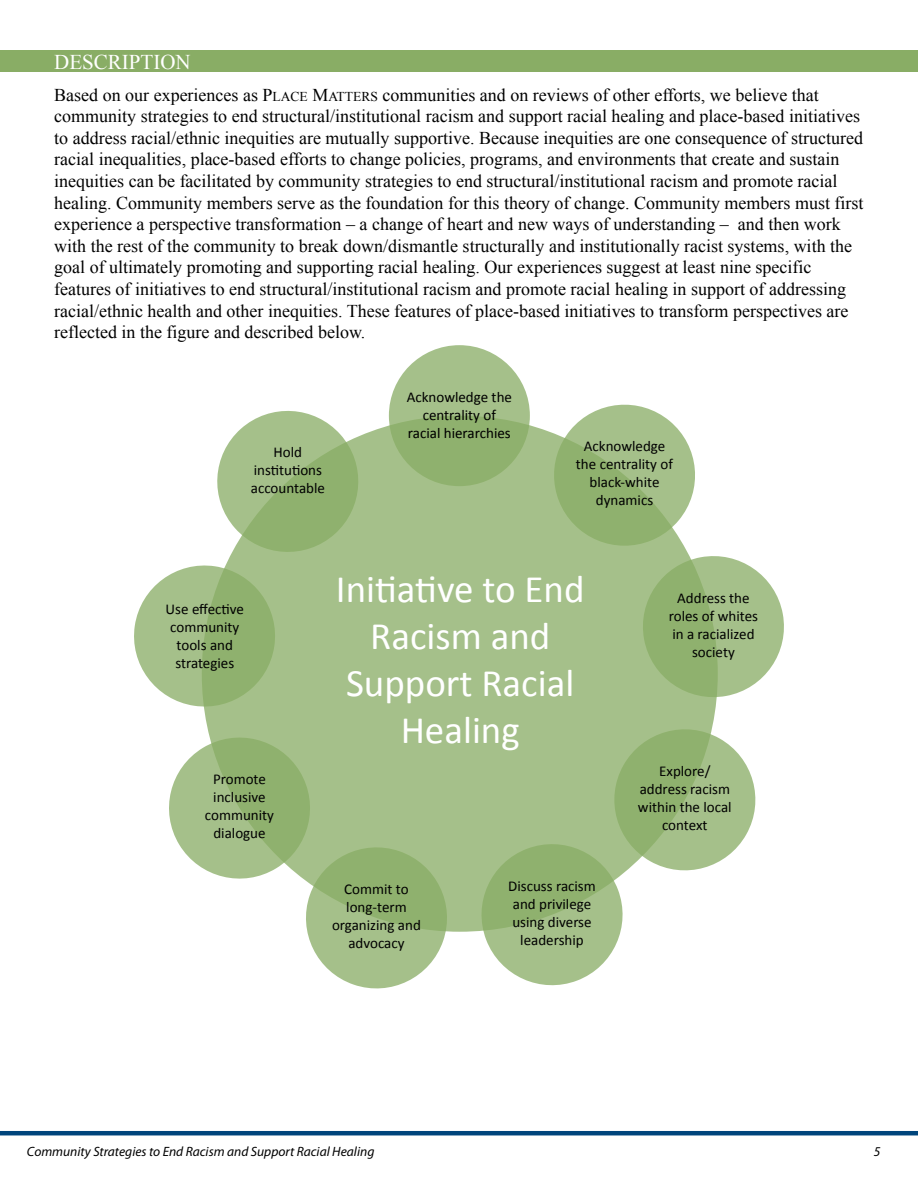
<style>
.page{position:relative;width:918px;height:1188px;background:#fff}
.page>*{position:absolute;margin:0;border:0;box-sizing:border-box;transform-origin:0 0}
.t1{font:39px/46.8px "Calibri";color:#fff;text-align:center}
.t2{font:21px "Times New Roman";color:#fff}
.t3{font:18px/21.6px "Times New Roman";color:#000}
.t4{font:15px/18px "Calibri";color:#000;text-align:center}
.t5{font:italic 13.5px "Myriad Pro";color:#000}
.s1{font-size:13.5px}
</style>
<div class="page">
<div style="left:0;top:50px;width:918px;height:22px;background:#89ad65"></div>
<hr style="left:0;top:1131px;width:918px;height:4px;background:#00457c">
<div style="left:202px;top:416px;width:516px;height:516px;background:#a5c08a;border-radius:50%"></div>
<div style="left:389px;top:345px;width:141px;height:141px;background:linear-gradient(to bottom,#acc593,#8aad67);border-radius:50%"></div>
<svg style="left:554px;top:405px;width:141px;height:141px"></svg>
<svg style="left:643px;top:556px;width:141px;height:141px"></svg>
<svg style="left:482px;top:729px;width:273px;height:256px"></svg>
<svg style="left:169px;top:738px;width:278px;height:250px"></svg>
<svg style="left:134px;top:566px;width:141px;height:141px"></svg>
<svg style="left:217px;top:411px;width:141px;height:141px"></svg>
<p class="t2" style="left:54px;top:47px;width:138px">DESCRIPTION</p>
<p class="t3" style="left:54px;top:84px;width:811px">Based on our experiences as P<span class="s1">LACE</span> M<span class="s1">ATTERS</span> communities and on reviews of other efforts, we believe that community strategies to end structural/institutional racism and support racial healing and place-based initiatives to address racial/ethnic inequities are mutually supportive. Because inequities are one consequence of structured racial inequalities, place-based efforts to change policies, programs, and environments that create and sustain inequities can be facilitated by community strategies to end structural/institutional racism and promote racial healing. Community members serve as the foundation for this theory of change. Community members must first experience a perspective transformation – a change of heart and new ways of understanding – and then work with the rest of the community to break down/dismantle structurally and institutionally racist systems, with the goal of ultimately promoting and supporting racial healing. Our experiences suggest at least nine specific features of initiatives to end structural/institutional racism and promote racial healing in support of addressing racial/ethnic health and other inequities. These features of place-based initiatives to transform perspectives are reflected in the figure and described below.</p>
<p class="t4" style="left:251px;top:444px;width:76px">Hold institutions accountable</p>
<p class="t4" style="left:407px;top:388px;width:107px">Acknowledge the centrality of racial hierarchies</p>
<p class="t4" style="left:576px;top:438px;width:98px">Acknowledge the centrality of black-white dynamics</p>
<p class="t4" style="left:166px;top:600px;width:80px">Use effective community tools and strategies</p>
<p class="t4" style="left:205px;top:770px;width:71px">Promote inclusive community dialogue</p>
<h1 class="t1" style="left:336px;top:566px;width:250px">Initiative to End<br>Racism and<br>Support Racial<br>Healing</h1>
<p class="t4" style="left:332px;top:880px;width:90px">Commit to long-term organizing and advocacy</p>
<p class="t4" style="left:508px;top:877px;width:89px">Discuss racism and privilege using diverse leadership</p>
<p class="t4" style="left:669px;top:589px;width:91px">Address the roles of whites in a racialized society</p>
<p class="t4" style="left:638px;top:762px;width:95px">Explore/ address racism within the local context</p>
<p class="t5" style="left:27px;top:1143px;width:349px">Community Strategies to End Racism and Support Racial Healing</p>
<p class="t5" style="left:874px;top:1143px;width:8px">5</p>
</div>
